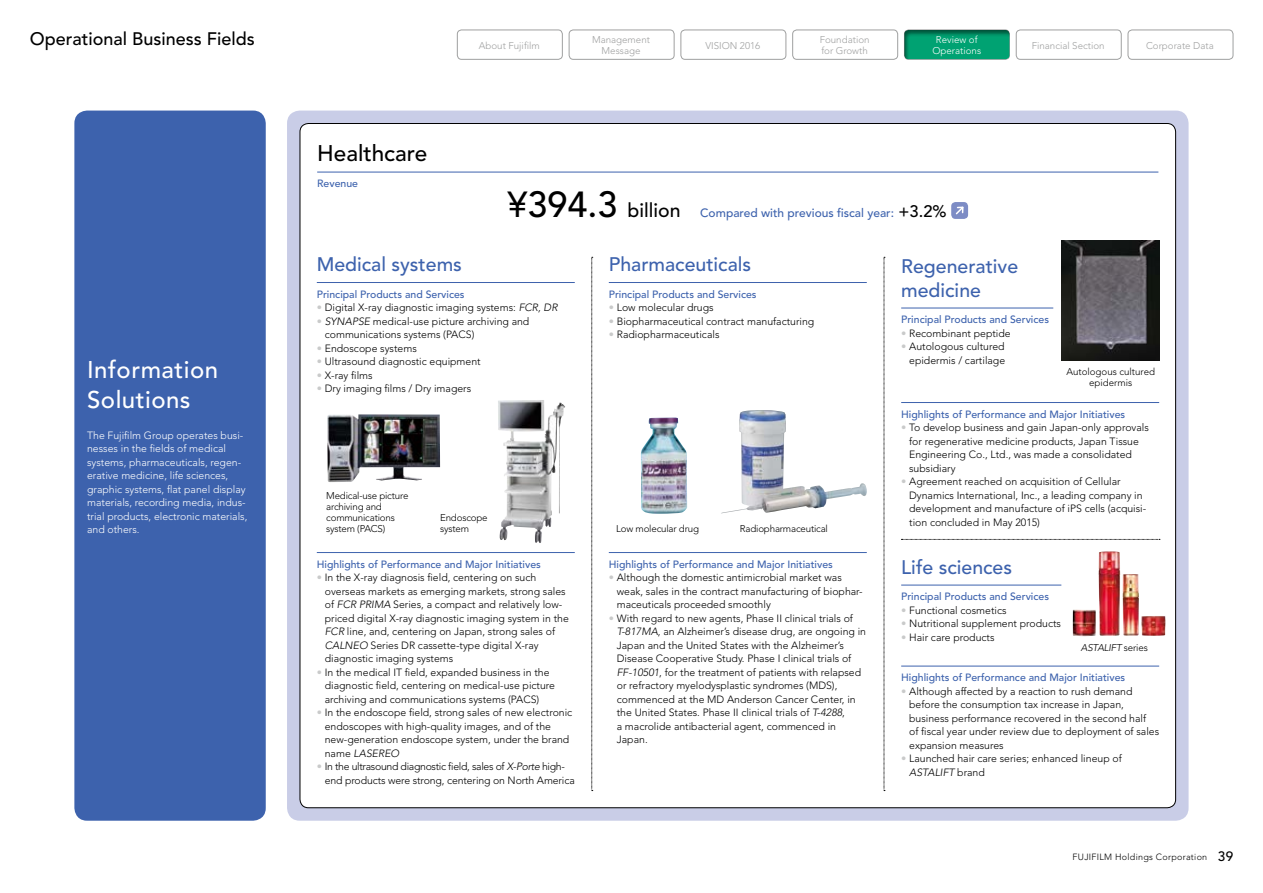
<style>
.page{position:relative;width:1263px;height:893px;background:#fff}
.page>*{position:absolute;margin:0;border:0;box-sizing:border-box;transform-origin:0 0}
.t1{font:500 24px/30px "Avenir LT Std";letter-spacing:.02em;color:#fff}
.t2{font:500 22.5px "Avenir LT Std";color:#000}
.t3{font:500 19.5px/24px "Avenir LT Std";color:#3d62ad}
.t4{font:500 18px "Avenir LT Std";color:#000}
.t5{font:500 12px "Avenir LT Std";color:#3d62ad}
.t6{font:300 10.5px/13.5px "Avenir LT Std";color:#000}
.t7{font:500 10.5px "Avenir LT Std";color:#3d62ad}
.t8{font:300 10.5px/13.5px "Avenir LT Std";color:#fff}
.t9{font:300 10.5px/13.5px "Avenir LT Std";letter-spacing:-.03em;color:#000}
.t10{font:300 9.75px/11.2px "Avenir LT Std";letter-spacing:-.02em;color:#000}
.t11{font:300 9.75px/10.5px "Avenir LT Std";color:#9fa0a0;text-align:center}
.t12{font:300 9.75px/11.2px "Avenir LT Std";color:#000;text-align:center}
.t13{font:300 9.75px/10.5px "Avenir LT Std";color:#fff;text-align:center}
.t14{font:italic 300 9.75px "Avenir LT Std";letter-spacing:-.02em;color:#000}
.t15{font:300 9px "Avenir LT Std";letter-spacing:.03em;color:#000}
.s1{font-size:36px;color:#000}
.s2{font-size:19.5px;color:#000}
.s3{font-size:16.5px;color:#000}
.s4{color:#c9caca}
.s5{font-style:italic}
.s6{font-style:normal}
.s7{font-weight:500;font-size:13.5px}
</style>
<div class="page">
<div style="left:457px;top:30px;width:105px;height:30px;border:1px solid #9fa0a0;border-radius:4px"></div>
<div style="left:569px;top:30px;width:105px;height:30px;border:1px solid #9fa0a0;border-radius:4px"></div>
<div style="left:681px;top:30px;width:105px;height:30px;border:1px solid #9fa0a0;border-radius:4px"></div>
<div style="left:792px;top:30px;width:106px;height:30px;border:1px solid #9fa0a0;border-radius:4px"></div>
<div style="left:1016px;top:30px;width:105px;height:30px;border:1px solid #9fa0a0;border-radius:4px"></div>
<div style="left:1128px;top:30px;width:105px;height:30px;border:1px solid #9fa0a0;border-radius:4px"></div>
<div style="left:74px;top:111px;width:192px;height:710px;background:#3d62ad;border-radius:13px"></div>
<div style="left:287px;top:111px;width:901px;height:710px;background:#c9cde7;border-radius:13px"></div>
<div style="left:300px;top:123px;width:875px;height:685px;background:#fff;border-radius:9px"></div>
<hr style="left:317px;top:172px;width:841px;height:1px;background:#3d62ad">
<div style="left:951px;top:202px;width:17px;height:17px;background:#7d8cc5;border-radius:4px"></div>
<svg style="left:955px;top:206px;width:9px;height:9px"></svg>
<hr style="left:317px;top:282px;width:258px;height:1px;background:#3d62ad">
<hr style="left:317px;top:552px;width:258px;height:1px;background:#3d62ad">
<hr style="left:609px;top:282px;width:258px;height:1px;background:#3d62ad">
<hr style="left:609px;top:552px;width:258px;height:1px;background:#3d62ad">
<svg style="left:591px;top:257px;width:2px;height:534px"></svg>
<svg style="left:884px;top:257px;width:1px;height:534px"></svg>
<svg style="left:901px;top:539px;width:259px;height:1px"></svg>
<hr style="left:901px;top:585px;width:160px;height:1px;background:#3d62ad">
<hr style="left:901px;top:666px;width:258px;height:1px;background:#3d62ad">
<img style="left:641px;top:418px;width:46px;height:96px">
<img style="left:498px;top:400px;width:67px;height:143px">
<img style="left:327px;top:414px;width:113px;height:68px">
<hr style="left:901px;top:308px;width:152px;height:1px;background:#3d62ad">
<hr style="left:901px;top:402px;width:258px;height:1px;background:#3d62ad">
<img style="left:1062px;top:241px;width:97px;height:119px">
<img style="left:721px;top:410px;width:146px;height:103px">
<img style="left:1073px;top:551px;width:92px;height:85px">
<div style="left:903px;top:29px;width:107px;height:31px;background:#000;opacity:.5"></div>
<h3 class="t4" style="left:30px;top:28px;width:226px">Operational Business Fields</h3>
<h1 class="t1" style="left:87px;top:356px;width:133px">Information<br>Solutions</h1>
<p class="t8" style="left:87px;top:428px;width:162px">The Fujifilm Group operates busi&shy;nesses in the fields of medical systems, pharmaceuticals, regen&shy;erative medicine, life sciences, graphic systems, flat panel display materials, recording media, indus&shy;trial products, electronic materials, and others.</p>
<h2 class="t2" style="left:317px;top:140px;width:112px">Healthcare</h2>
<p class="t7" style="left:317px;top:177px;width:42px">Revenue</p>
<p class="t13" style="left:932px;top:35px;width:50px">Review of<br>Operations</p>
<p class="t11" style="left:479px;top:40px;width:62px">About Fujifilm</p>
<p class="t11" style="left:592px;top:35px;width:59px">Management<br>Message</p>
<p class="t11" style="left:705px;top:40px;width:56px">VISION 2016</p>
<p class="t11" style="left:820px;top:35px;width:51px;text-align:left">Foundation for Growth</p>
<p class="t11" style="left:1032px;top:40px;width:74px">Financial Section</p>
<p class="t11" style="left:1146px;top:40px;width:69px">Corporate Data</p>
<p class="t5" style="left:507px;top:206px;width:441px"><span class="s1">¥394.3</span> <span class="s2">billion</span> Compared with previous fiscal year: <span class="s3">+3.2%</span></p>
<h3 class="t3" style="left:317px;top:253px;width:147px">Medical systems</h3>
<p class="t7" style="left:317px;top:288px;width:149px">Principal Products and Services</p>
<p class="t6" style="left:317px;top:301px;width:242px"><span class="s4">•</span> Digital X-ray diagnostic imaging systems: <span class="s5">FCR, DR</span></p>
<p class="t6" style="left:325px;top:314px;width:206px;text-indent:-8px"><span class="s4">•</span> <span class="s5">SYNAPSE</span> medical-use picture archiving and communications systems (PACS)</p>
<p class="t6" style="left:317px;top:341px;width:102px"><span class="s4">•</span> Endoscope systems</p>
<p class="t6" style="left:317px;top:355px;width:165px"><span class="s4">•</span> Ultrasound diagnostic equipment</p>
<p class="t6" style="left:317px;top:368px;width:57px"><span class="s4">•</span> X-ray films</p>
<p class="t6" style="left:317px;top:382px;width:156px"><span class="s4">•</span> Dry imaging films / Dry imagers</p>
<h3 class="t3" style="left:609px;top:253px;width:144px">Pharmaceuticals</h3>
<p class="t7" style="left:609px;top:288px;width:149px">Principal Products and Services</p>
<p class="t6" style="left:609px;top:301px;width:106px"><span class="s4">•</span> Low molecular drugs</p>
<p class="t6" style="left:609px;top:314px;width:207px"><span class="s4">•</span> Biopharmaceutical contract manufacturing</p>
<p class="t6" style="left:609px;top:328px;width:112px"><span class="s4">•</span> Radiopharmaceuticals</p>
<p class="t10" style="left:326px;top:490px;width:84px">Medical-use picture archiving and communications system (PACS)</p>
<p class="t10" style="left:440px;top:512px;width:49px">Endoscope system</p>
<p class="t7" style="left:317px;top:558px;width:226px">Highlights of Performance and Major Initiatives</p>
<p class="t6" style="left:325px;top:571px;width:246px;text-indent:-8px"><span class="s4">•</span> In the X-ray diagnosis field, centering on such overseas markets as emerging markets, strong sales of <span class="s5">FCR PRIMA</span> Series, a compact and relatively low&shy;priced digital X-ray diagnostic imaging system in the <span class="s5">FCR</span> line, and, centering on Japan, strong sales of <span class="s5">CALNEO</span> Series DR cassette-type digital X-ray diagnostic imaging systems</p>
<p class="t6" style="left:325px;top:665px;width:232px;text-indent:-8px"><span class="s4">•</span> In the medical IT field, expanded business in the diagnostic field, centering on medical-use picture archiving and communications systems (PACS)</p>
<p class="t6" style="left:325px;top:706px;width:249px;text-indent:-8px"><span class="s4">•</span> In the endoscope field, strong sales of new electronic endoscopes with high-quality images, and of the new-generation endoscope system, under the brand name <span class="s5">LASEREO</span></p>
<p class="t9" style="left:325px;top:760px;width:252px;text-indent:-8px"><span class="s4">•</span> In the ultrasound diagnostic field, sales of <span class="s5">X-Porte</span> high&shy;end products were strong, centering on North America</p>
<p class="t10" style="left:616px;top:523px;width:84px">Low molecular drug</p>
<p class="t10" style="left:740px;top:523px;width:90px">Radiopharmaceutical</p>
<p class="t7" style="left:609px;top:558px;width:226px">Highlights of Performance and Major Initiatives</p>
<p class="t6" style="left:617px;top:571px;width:247px;text-indent:-8px"><span class="s4">•</span> Although the domestic antimicrobial market was weak, sales in the contract manufacturing of biophar&shy;maceuticals proceeded smoothly</p>
<p class="t6" style="left:617px;top:611px;width:251px;text-indent:-8px"><span class="s4">•</span> With regard to new agents, Phase II clinical trials of <span class="s5">T-817MA</span>, an Alzheimer’s disease drug, are ongoing in Japan and the United States with the Alzheimer’s Disease Cooperative Study. Phase I clinical trials of <span class="s5">FF-10501</span>, for the treatment of patients with relapsed or refractory myelodysplastic syndromes (MDS), commenced at the MD Anderson Cancer Center, in the United States. Phase II clinical trials of <span class="s5">T-4288</span>,<br>a macrolide antibacterial agent, commenced in Japan.</p>
<h3 class="t3" style="left:901px;top:255px;width:119px">Regenerative medicine</h3>
<p class="t7" style="left:901px;top:313px;width:149px">Principal Products and Services</p>
<p class="t6" style="left:901px;top:326px;width:111px"><span class="s4">•</span> Recombinant peptide</p>
<p class="t6" style="left:901px;top:340px;width:106px;text-align:right"><span class="s4">•</span> Autologous cultured epidermis / cartilage</p>
<p class="t12" style="left:1066px;top:366px;width:90px">Autologous cultured epidermis</p>
<p class="t7" style="left:901px;top:408px;width:226px">Highlights of Performance and Major Initiatives</p>
<p class="t6" style="left:909px;top:421px;width:241px;text-indent:-8px"><span class="s4">•</span> To develop business and gain Japan-only approvals for regenerative medicine products, Japan Tissue Engineering Co., Ltd., was made a consolidated subsidiary</p>
<p class="t6" style="left:909px;top:475px;width:239px;text-indent:-8px"><span class="s4">•</span> Agreement reached on acquisition of Cellular Dynamics International, Inc., a leading company in development and manufacture of iPS cells (acquisi&shy;tion concluded in May 2015)</p>
<h3 class="t3" style="left:901px;top:556px;width:112px">Life sciences</h3>
<p class="t7" style="left:901px;top:590px;width:149px">Principal Products and Services</p>
<p class="t6" style="left:901px;top:603px;width:107px"><span class="s4">•</span> Functional cosmetics</p>
<p class="t6" style="left:901px;top:617px;width:161px"><span class="s4">•</span> Nutritional supplement products</p>
<p class="t6" style="left:901px;top:630px;width:95px"><span class="s4">•</span> Hair care products</p>
<p class="t7" style="left:901px;top:671px;width:226px">Highlights of Performance and Major Initiatives</p>
<p class="t6" style="left:909px;top:684px;width:252px;text-indent:-8px"><span class="s4">•</span> Although affected by a reaction to rush demand before the consumption tax increase in Japan, business performance recovered in the second half<br>of fiscal year under review due to deployment of sales expansion measures</p>
<p class="t6" style="left:909px;top:752px;width:214px;text-indent:-8px"><span class="s4">•</span> Launched hair care series; enhanced lineup of<br><span class="s5">ASTALIFT</span> brand</p>
<p class="t14" style="left:1081px;top:641px;width:68px">ASTALIFT <span class="s6">series</span></p>
<p class="t15" style="left:1073px;top:851px;width:162px">FUJIFILM Holdings Corporation <span class="s7">39</span></p>
</div>
